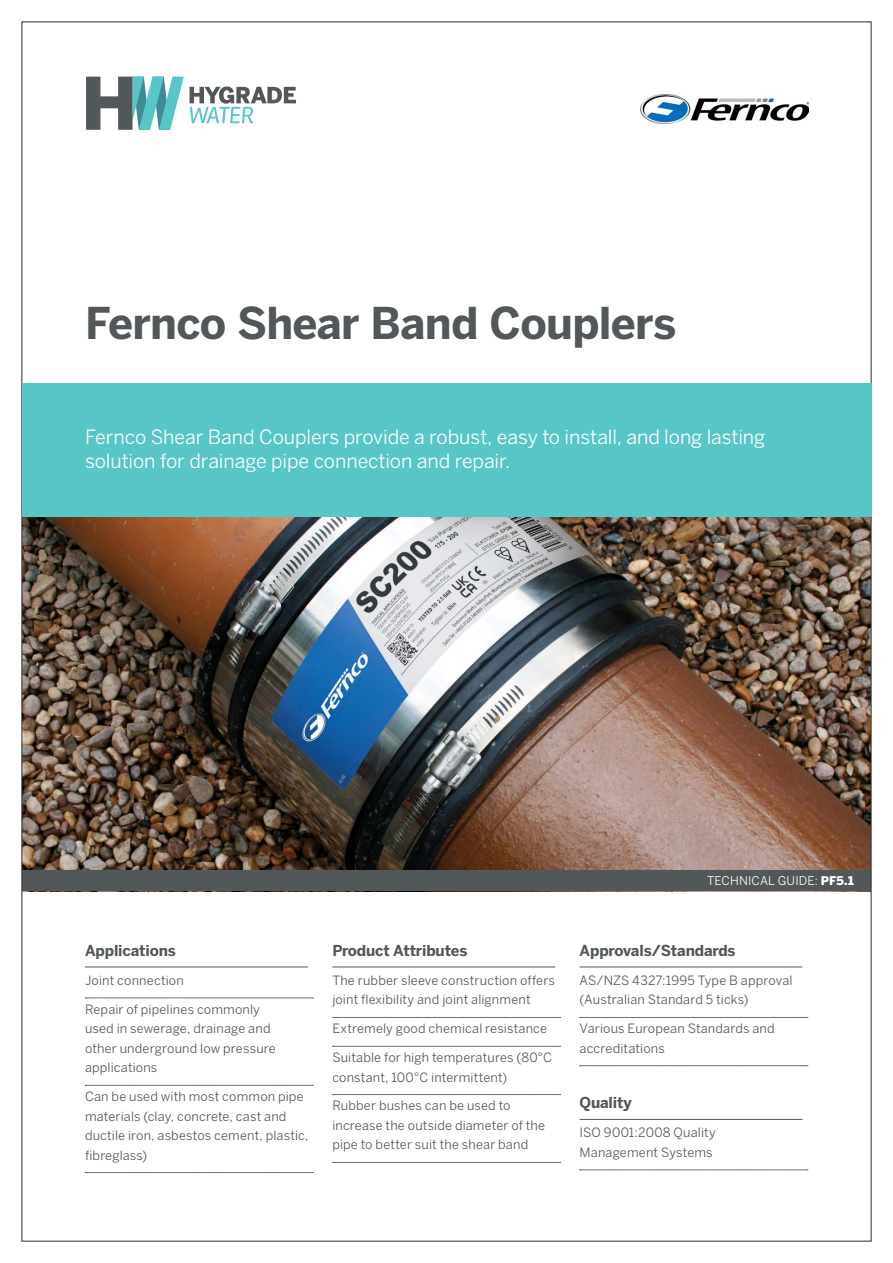
<style>
.page{position:relative;width:893px;height:1263px;background:#fff}
.page>*{position:absolute;margin:0;border:0;box-sizing:border-box;transform-origin:0 0}
.t1{font:700 43.5px "Benton Sans";letter-spacing:-.015em;color:#52575a}
.t2{font:19.5px/24px "Benton Sans";letter-spacing:-.005em;color:#fff}
.t3{font:700 15px "Benton Sans";letter-spacing:-.01em;color:#52575a}
.t4{font:12.75px/19.5px "Benton Sans";letter-spacing:.01em;color:#52575a}
.t5{font:12px "Benton Sans";letter-spacing:.015em;color:#fff}
.s1{font-weight:900}
</style>
<div class="page">
<img style="left:24px;top:517px;width:845px;height:353px">
<div style="left:22px;top:870px;width:849px;height:21px;background:#52575a"></div>
<hr style="left:85px;top:966px;width:223px;height:1px;background:#52575a">
<svg style="left:85px;top:998px;width:228px;height:1px"></svg>
<svg style="left:85px;top:1085px;width:228px;height:1px"></svg>
<svg style="left:85px;top:1172px;width:228px;height:1px"></svg>
<hr style="left:332px;top:966px;width:223px;height:1px;background:#52575a">
<svg style="left:332px;top:1017px;width:229px;height:1px"></svg>
<svg style="left:332px;top:1046px;width:229px;height:1px"></svg>
<svg style="left:332px;top:1094px;width:229px;height:1px"></svg>
<svg style="left:332px;top:1162px;width:229px;height:1px"></svg>
<hr style="left:580px;top:966px;width:222px;height:1px;background:#52575a">
<svg style="left:580px;top:1017px;width:228px;height:1px"></svg>
<svg style="left:580px;top:1065px;width:228px;height:1px"></svg>
<hr style="left:580px;top:1119px;width:222px;height:1px;background:#52575a">
<svg style="left:580px;top:1169px;width:228px;height:1px"></svg>
<img style="left:641px;top:94px;width:168px;height:29px">
<div style="left:22px;top:383px;width:849px;height:134px;background:#58c5c7"></div>
<svg style="left:190px;top:87px;width:106px;height:36px"></svg>
<svg style="left:86px;top:77px;width:98px;height:53px"></svg>
<h1 class="t1" style="left:85px;top:297px;width:593px">Fernco Shear Band Couplers</h1>
<h2 class="t2" style="left:85px;top:425px;width:682px">Fernco Shear Band Couplers provide a robust, easy to install, and long lasting solution for drainage pipe connection and repair.</h2>
<p class="t3" style="left:85px;top:941px;width:92px">Applications</p>
<p class="t4" style="left:85px;top:970px;width:100px">Joint connection</p>
<p class="t4" style="left:85px;top:999px;width:192px">Repair of pipelines commonly used in sewerage, drainage and other underground low pressure applications</p>
<p class="t4" style="left:85px;top:1086px;width:225px">Can be used with most common pipe materials (clay, concrete, cast and ductile iron, asbestos cement, plastic, fibreglass)</p>
<p class="t3" style="left:332px;top:941px;width:136px">Product Attributes</p>
<p class="t4" style="left:332px;top:970px;width:224px">The rubber sleeve construction offers joint flexibility and joint alignment</p>
<p class="t4" style="left:332px;top:1019px;width:216px">Extremely good chemical resistance</p>
<p class="t4" style="left:332px;top:1047px;width:221px">Suitable for high temperatures (80°C constant, 100°C intermittent)</p>
<p class="t4" style="left:332px;top:1096px;width:214px">Rubber bushes can be used to increase the outside diameter of the pipe to better suit the shear band</p>
<p class="t5" style="left:707px;top:873px;width:148px">TECHNICAL GUIDE: <span class="s1">PF5.1</span></p>
<p class="t3" style="left:580px;top:941px;width:158px">Approvals/Standards</p>
<p class="t4" style="left:580px;top:970px;width:214px">AS/NZS 4327:1995 Type B approval (Australian Standard 5 ticks)</p>
<p class="t4" style="left:580px;top:1019px;width:197px">Various European Standards and accreditations</p>
<p class="t3" style="left:580px;top:1093px;width:54px">Quality</p>
<p class="t4" style="left:580px;top:1123px;width:138px">ISO 9001:2008 Quality<br>Management Systems</p>
</div>
